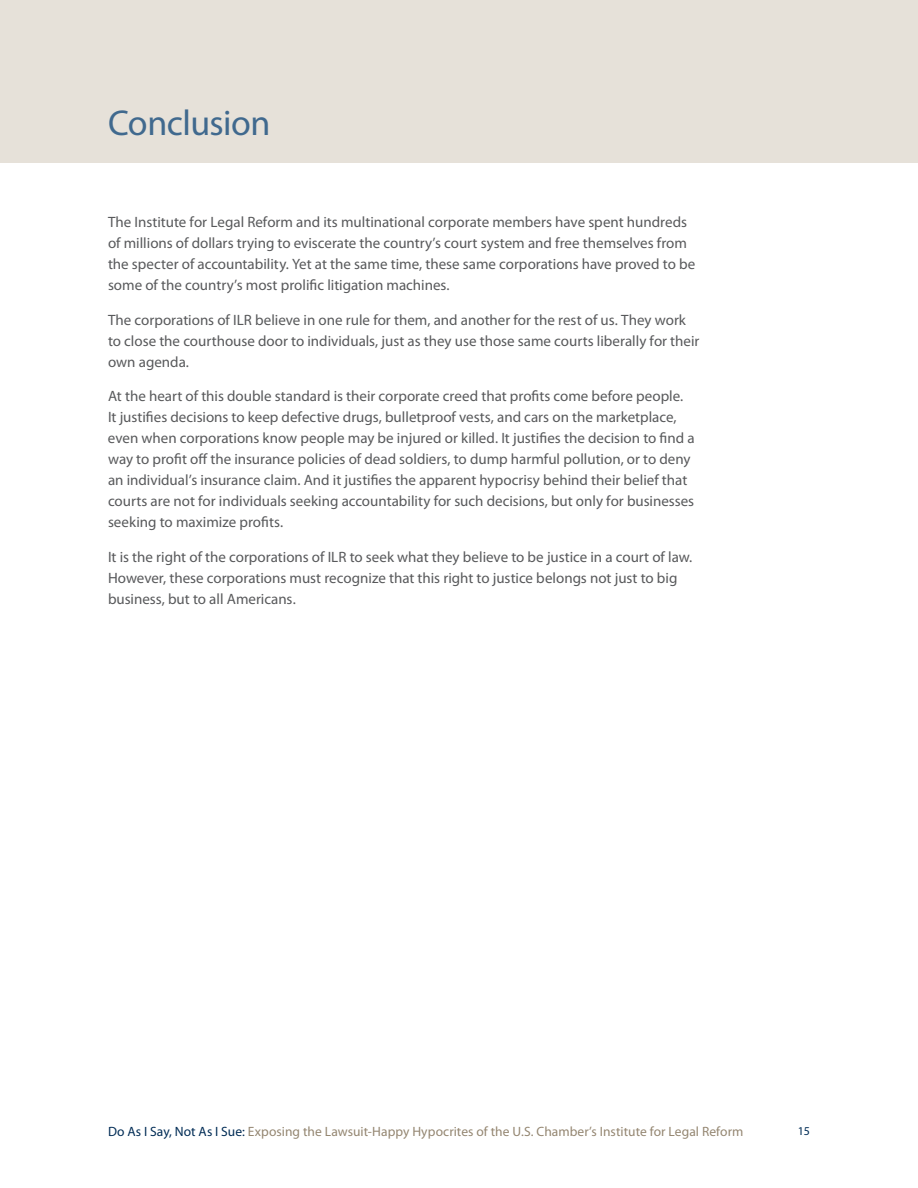
<style>
.page{position:relative;width:918px;height:1188px;background:#fff}
.page>*{position:absolute;margin:0;border:0;box-sizing:border-box;transform-origin:0 0}
.t1{font:36px "Myriad Pro";letter-spacing:-.015em;color:#40698e}
.t2{font:15px/21px "Myriad Pro";color:#58595b}
.t3{font:13.5px "Myriad Pro";color:#948671}
.t4{font:12px "Myriad Pro";color:#002c55}
.s1{color:#002c55}
</style>
<div class="page">
<div style="left:0;top:0;width:918px;height:162px;background:#e6e1d9"></div>
<p class="t1" style="left:108px;top:109px;width:164px">Conclusion</p>
<p class="t2" style="left:108px;top:213px;width:589px">The Institute for Legal Reform and its multinational corporate members have spent hundreds of millions of dollars trying to eviscerate the country’s court system and free themselves from the specter of accountability. Yet at the same time, these same corporations have proved to be some of the country’s most prolific litigation machines.</p>
<p class="t2" style="left:108px;top:310px;width:593px">The corporations of ILR believe in one rule for them, and another for the rest of us. They work to close the courthouse door to individuals, just as they use those same courts liberally for their own agenda.</p>
<p class="t2" style="left:108px;top:387px;width:588px">At the heart of this double standard is their corporate creed that profits come before people.<br>It justifies decisions to keep defective drugs, bulletproof vests, and cars on the marketplace, even when corporations know people may be injured or killed. It justifies the decision to find a way to profit off the insurance policies of dead soldiers, to dump harmful pollution, or to deny an individual’s insurance claim. And it justifies the apparent hypocrisy behind their belief that courts are not for individuals seeking accountability for such decisions, but only for businesses seeking to maximize profits.</p>
<p class="t2" style="left:108px;top:547px;width:586px">It is the right of the corporations of ILR to seek what they believe to be justice in a court of law.<br>However, these corporations must recognize that this right to justice belongs not just to big business, but to all Americans.</p>
<p class="t3" style="left:108px;top:1127px;width:637px"><span class="s1">Do As I Say, Not As I Sue:</span> Exposing the Lawsuit-Happy Hypocrites of the U.S. Chamber’s Institute for Legal Reform</p>
<p class="t4" style="left:798px;top:1127px;width:14px">15</p>
</div>
